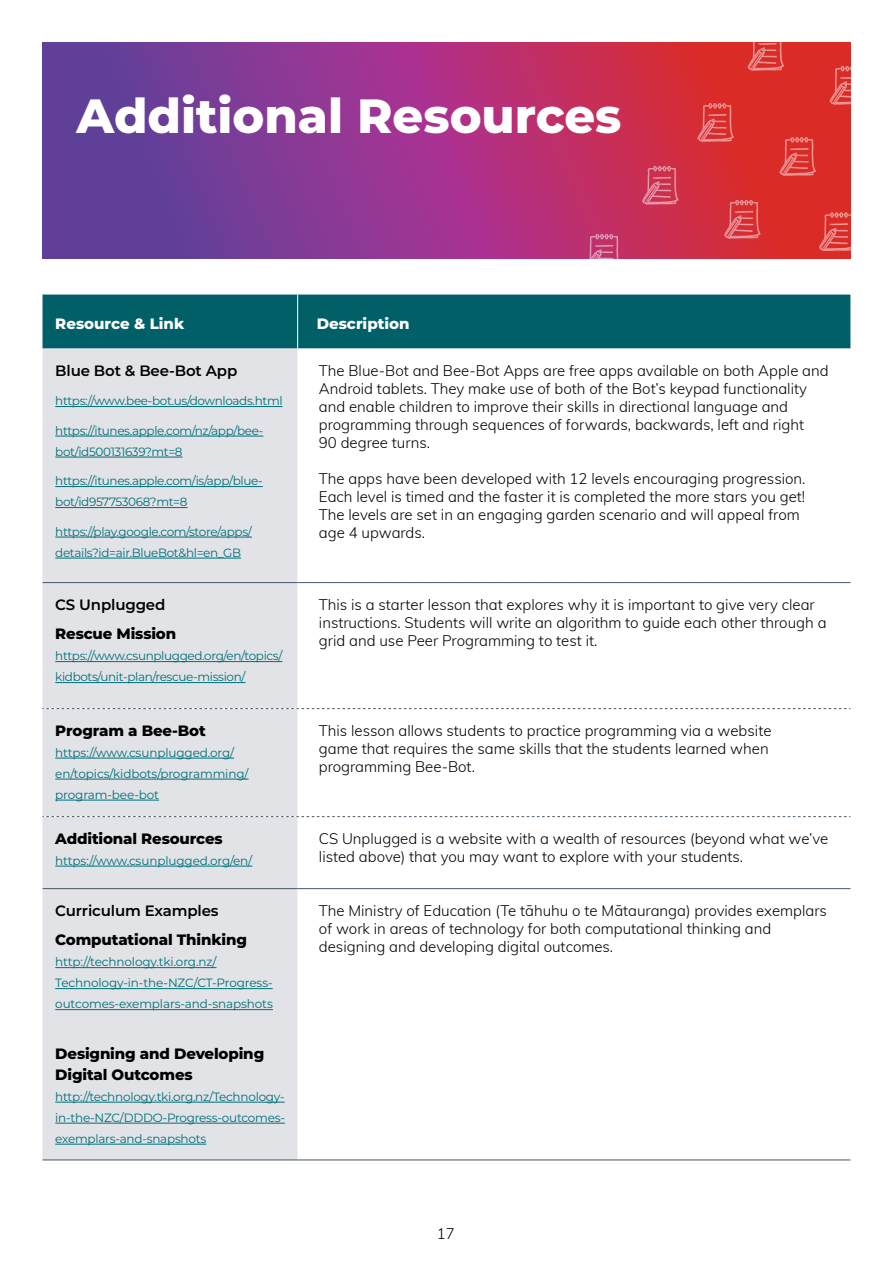
<style>
.page{position:relative;width:893px;height:1263px;background:#fff}
.page>*{position:absolute;margin:0;border:0;box-sizing:border-box;transform-origin:0 0}
.t1{font:800 48px "Montserrat";color:#fff}
.t2{font:300 15px/18px "Muli";color:#000}
.t3{font:800 15px/21px "Montserrat";letter-spacing:-.01em;color:#000}
.t4{font:600 15px "Montserrat";letter-spacing:-.01em;color:#000}
.t5{font:800 15px "Montserrat";color:#fff}
.t6{font:12px/21px "Montserrat";letter-spacing:-.03em;color:#006f79}
.t7{font:12px/21px "Montserrat";letter-spacing:-.01em;color:#006f79}
</style>
<div class="page">
<div style="left:43px;top:295px;width:807px;height:54px;background:#005f67"></div>
<div style="left:43px;top:349px;width:255px;height:811px;background:#e1e3e7"></div>
<svg style="left:298px;top:583px;width:552px;height:577px"></svg>
<hr style="left:43px;top:582px;width:255px;height:1px;background:#485865">
<hr style="left:298px;top:582px;width:552px;height:1px;background:#485865">
<hr style="left:43px;top:888px;width:255px;height:1px;background:#485865">
<hr style="left:298px;top:888px;width:552px;height:1px;background:#485865">
<hr style="left:43px;top:1160px;width:255px;height:1px;background:#485865">
<hr style="left:298px;top:1160px;width:552px;height:1px;background:#485865">
<hr style="left:297px;top:295px;width:1px;height:54px;background:#fff">
<svg style="left:43px;top:708px;width:807px;height:1px"></svg>
<svg style="left:43px;top:816px;width:807px;height:1px"></svg>
<hr style="left:55px;top:406px;width:228px;height:1px;background:#006f79">
<hr style="left:55px;top:436px;width:208px;height:1px;background:#006f79">
<hr style="left:55px;top:457px;width:128px;height:1px;background:#006f79">
<hr style="left:55px;top:486px;width:208px;height:1px;background:#006f79">
<hr style="left:55px;top:507px;width:133px;height:1px;background:#006f79">
<hr style="left:55px;top:537px;width:197px;height:1px;background:#006f79">
<hr style="left:55px;top:558px;width:186px;height:1px;background:#006f79">
<hr style="left:55px;top:661px;width:227px;height:1px;background:#006f79">
<hr style="left:55px;top:682px;width:191px;height:1px;background:#006f79">
<hr style="left:55px;top:758px;width:179px;height:1px;background:#006f79">
<hr style="left:55px;top:779px;width:194px;height:1px;background:#006f79">
<hr style="left:55px;top:800px;width:104px;height:1px;background:#006f79">
<hr style="left:55px;top:866px;width:197px;height:1px;background:#006f79">
<hr style="left:55px;top:967px;width:161px;height:1px;background:#006f79">
<hr style="left:55px;top:988px;width:218px;height:1px;background:#006f79">
<hr style="left:55px;top:1009px;width:218px;height:1px;background:#006f79">
<hr style="left:55px;top:1102px;width:230px;height:1px;background:#006f79">
<hr style="left:55px;top:1123px;width:230px;height:1px;background:#006f79">
<hr style="left:55px;top:1144px;width:151px;height:1px;background:#006f79">
<svg style="left:43px;top:43px;width:807px;height:216px;background:#a03476"></svg>
<svg style="left:584px;top:234px;width:37px;height:25px"></svg>
<svg style="left:642px;top:166px;width:37px;height:39px"></svg>
<svg style="left:818px;top:212px;width:33px;height:39px"></svg>
<svg style="left:724px;top:200px;width:37px;height:39px"></svg>
<svg style="left:697px;top:103px;width:37px;height:39px"></svg>
<svg style="left:779px;top:137px;width:37px;height:39px"></svg>
<svg style="left:747px;top:42px;width:37px;height:29px"></svg>
<svg style="left:829px;top:66px;width:22px;height:39px"></svg>
<h1 class="t1" style="left:77px;top:80px;width:546px">Additional Resources</h1>
<p class="t5" style="left:55px;top:312px;width:131px">Resource &amp; Link</p>
<p class="t5" style="left:317px;top:312px;width:94px">Description</p>
<p class="t4" style="left:55px;top:360px;width:184px">Blue Bot &amp; Bee-Bot App</p>
<p class="t6" style="left:55px;top:390px;width:229px">https://www.bee-bot.us/downloads.html</p>
<p class="t6" style="left:55px;top:420px;width:210px">https://itunes.apple.com/nz/app/bee&shy;bot/id500131639?mt=8</p>
<p class="t6" style="left:55px;top:470px;width:209px">https://itunes.apple.com/is/app/blue&shy;bot/id957753068?mt=8</p>
<p class="t6" style="left:55px;top:521px;width:198px">https://play.google.com/store/apps/ details?id=air.BlueBot&amp;hl=en_GB</p>
<p class="t2" style="left:319px;top:361px;width:511px">The Blue-Bot and Bee-Bot Apps are free apps available on both Apple and Android tablets. They make use of both of the Bot’s keypad functionality and enable children to improve their skills in directional language and programming through sequences of forwards, backwards, left and right<br>90 degree turns.</p>
<p class="t2" style="left:319px;top:469px;width:488px">The apps have been developed with 12 levels encouraging progression.<br>Each level is timed and the faster it is completed the more stars you get!<br>The levels are set in an engaging garden scenario and will appeal from age 4 upwards.</p>
<p class="t4" style="left:55px;top:594px;width:112px">CS Unplugged</p>
<p class="t3" style="left:55px;top:623px;width:122px">Rescue Mission</p>
<p class="t6" style="left:55px;top:645px;width:229px">https://www.csunplugged.org/en/topics/ kidbots/unit-plan/rescue-mission/</p>
<p class="t3" style="left:55px;top:719px;width:152px">Program a Bee-Bot</p>
<p class="t7" style="left:55px;top:742px;width:195px">https://www.csunplugged.org/ en/topics/kidbots/programming/ program-bee-bot</p>
<p class="t3" style="left:55px;top:827px;width:169px">Additional Resources</p>
<p class="t7" style="left:55px;top:850px;width:199px">https://www.csunplugged.org/en/</p>
<p class="t4" style="left:55px;top:900px;width:165px">Curriculum Examples</p>
<p class="t3" style="left:55px;top:929px;width:193px">Computational Thinking</p>
<p class="t7" style="left:55px;top:951px;width:219px">http://technology.tki.org.nz/<br>Technology-in-the-NZC/CT-Progress&shy;outcomes-exemplars-and-snapshots</p>
<p class="t3" style="left:55px;top:1042px;width:211px">Designing and Developing<br>Digital Outcomes</p>
<p class="t6" style="left:55px;top:1086px;width:231px;text-align:justify">http://technology.tki.org.nz/Technology&shy;in-the-NZC/DDDO-Progress-outcomes&shy;exemplars-and-snapshots</p>
<p class="t2" style="left:319px;top:595px;width:509px">This is a starter lesson that explores why it is important to give very clear instructions. Students will write an algorithm to guide each other through a grid and use Peer Programming to test it.</p>
<p class="t2" style="left:319px;top:721px;width:454px">This lesson allows students to practice programming via a website game that requires the same skills that the students learned when programming Bee-Bot.</p>
<p class="t2" style="left:319px;top:829px;width:511px">CS Unplugged is a website with a wealth of resources (beyond what we’ve listed above) that you may want to explore with your students.</p>
<p class="t2" style="left:319px;top:901px;width:509px">The Ministry of Education (Te tāhuhu o te Mātauranga) provides exemplars of work in areas of technology for both computational thinking and designing and developing digital outcomes.</p>
<p class="t2" style="left:437px;top:1224px;width:19px">17</p>
</div>
